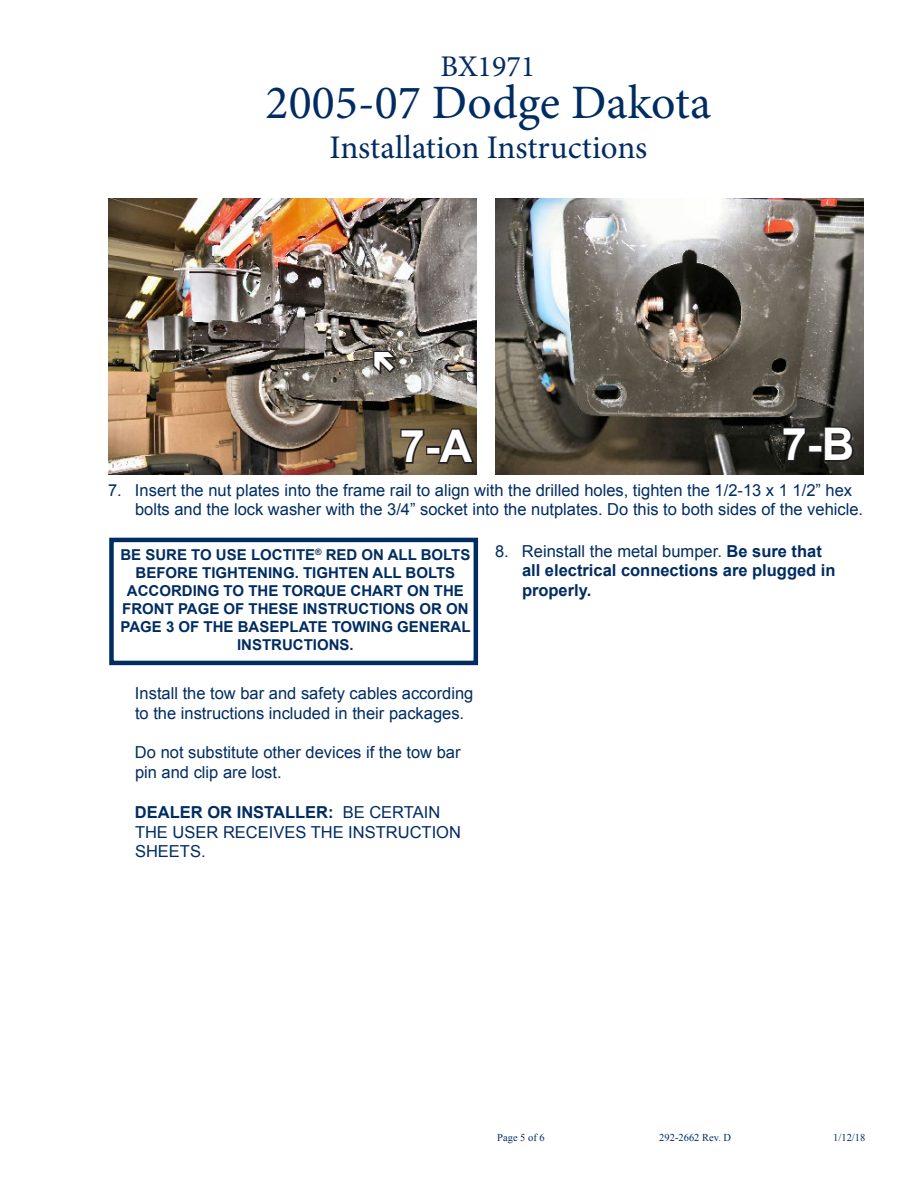
<style>
.page{position:relative;width:918px;height:1188px;background:#fff}
.page>*{position:absolute;margin:0;border:0;box-sizing:border-box;transform-origin:0 0}
.t1{font:48px "Minion Pro";color:#002c62}
.t2{font:700 45px "Arial";color:#fff}
.t3{font:33px "Minion Pro";color:#002c62}
.t4{font:30px "Minion Pro";color:#002c62}
.t5{font:16.5px/19.8px "Arial";color:#002c62}
.t6{font:700 16.5px/19.8px "Arial";color:#002c62}
.t7{font:700 15px/18px "Arial";color:#002c62;text-align:center}
.t8{font:10.5px "Times New Roman";color:#002c62}
.s1{font-weight:400}
.s2{font-weight:700}
</style>
<div class="page">
<img style="left:108px;top:198px;width:369px;height:276px">
<img style="left:495px;top:198px;width:369px;height:276px">
<svg style="left:399px;top:427px;width:27px;height:38px"></svg>
<div style="left:426px;top:446px;width:15px;height:9px;border:3px solid #231f20"></div>
<svg style="left:436px;top:426px;width:41px;height:39px;background:#4c402f"></svg>
<svg style="left:781px;top:425px;width:27px;height:38px"></svg>
<div style="left:808px;top:444px;width:15px;height:9px;border:3px solid #231f20"></div>
<svg style="left:822px;top:425px;width:34px;height:38px"></svg>
<div style="left:109px;top:538px;width:369px;height:127px;border:4px solid #002c62"></div>
<svg style="left:372px;top:348px;width:29px;height:30px"></svg>
<p class="t4" style="left:440px;top:46px;width:96px">BX1971</p>
<p class="t1" style="left:266px;top:71px;width:447px">2005-07 Dodge Dakota</p>
<p class="t3" style="left:330px;top:125px;width:319px">Installation Instructions</p>
<p class="t2" style="left:782px;top:414px;width:74px">7-B</p>
<p class="t2" style="left:400px;top:416px;width:74px">7-A</p>
<p class="t5" style="left:135px;top:480px;width:730px;text-indent:-27px">7. Insert the nut plates into the frame rail to align with the drilled holes, tighten the 1/2-13 x 1 1/2” hex bolts and the lock washer with the 3/4” socket into the nutplates. Do this to both sides of the vehicle.</p>
<p class="t7" style="left:120px;top:546px;width:352px">BE SURE TO USE LOCTITE<sup>®</sup> RED ON ALL BOLTS BEFORE TIGHTENING. TIGHTEN ALL BOLTS ACCORDING TO THE TORQUE CHART ON THE FRONT PAGE OF THESE INSTRUCTIONS OR ON PAGE 3 OF THE BASEPLATE TOWING GENERAL INSTRUCTIONS.</p>
<p class="t6" style="left:522px;top:541px;width:315px;text-indent:-27px"><span class="s1">8. Reinstall the metal bumper.</span> Be sure that all electrical connections are plugged in properly.</p>
<p class="t5" style="left:135px;top:683px;width:340px">Install the tow bar and safety cables according to the instructions included in their packages.</p>
<p class="t5" style="left:135px;top:743px;width:327px">Do not substitute other devices if the tow bar pin and clip are lost.</p>
<p class="t5" style="left:135px;top:802px;width:328px"><span class="s2">DEALER OR INSTALLER:</span> BE CERTAIN<br>THE USER RECEIVES THE INSTRUCTION<br>SHEETS.</p>
<p class="t8" style="left:497px;top:1131px;width:49px">Page 5 of 6</p>
<p class="t8" style="left:659px;top:1131px;width:73px">292-2662 Rev. D</p>
<p class="t8" style="left:833px;top:1131px;width:34px">1/12/18</p>
</div>
